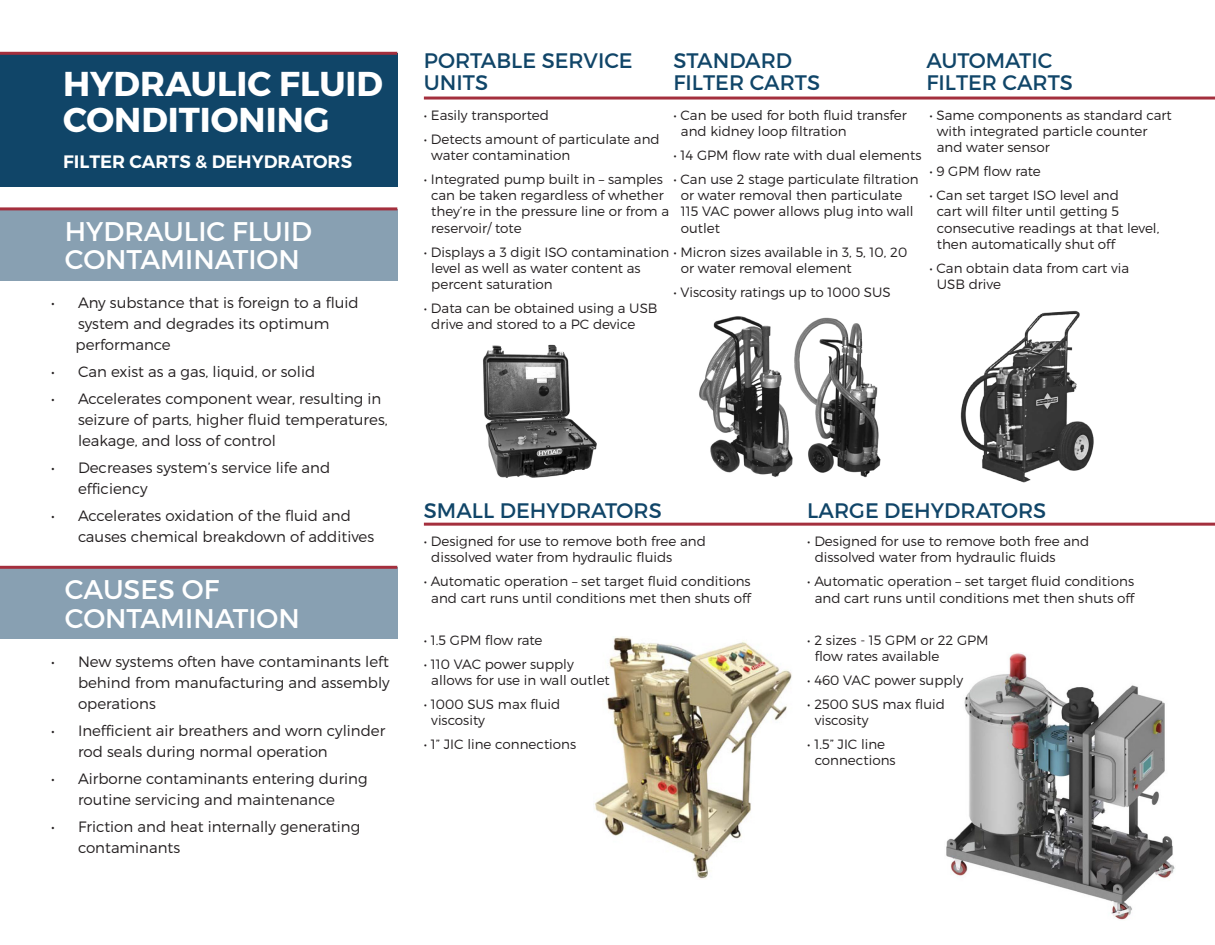
<style>
.page{position:relative;width:1215px;height:945px;background:#fff}
.page>*{position:absolute;margin:0;border:0;box-sizing:border-box;transform-origin:0 0}
.t1{font:700 34.5px/36px "Montserrat";color:#fff}
.t2{font:27px "Montserrat";color:#fff}
.t3{font:21px/22.5px "Montserrat";color:#104568}
.t4{font:600 18px "Montserrat";color:#fff}
.t5{font:300 15px/21px "Montserrat";color:#231f20}
.t6{font:300 13.5px "Montserrat";color:#231f20}
</style>
<div class="page">
<img style="left:946px;top:653px;width:229px;height:267px">
<img style="left:594px;top:636px;width:198px;height:243px">
<div style="left:0;top:53px;width:397px;height:134px;background:#104568"></div>
<hr style="left:0;top:52px;width:397px;height:3px;background:#a42f3d">
<div style="left:0;top:209px;width:397px;height:72px;background:#88a0b2"></div>
<div style="left:0;top:567px;width:397px;height:72px;background:#88a0b2"></div>
<hr style="left:0;top:207px;width:397px;height:3px;background:#a42f3d">
<hr style="left:0;top:566px;width:397px;height:3px;background:#a42f3d">
<hr style="left:424px;top:523px;width:791px;height:3px;background:#a42f3d">
<hr style="left:424px;top:97px;width:791px;height:3px;background:#a42f3d">
<img style="left:483px;top:344px;width:114px;height:134px">
<img style="left:699px;top:316px;width:94px;height:161px">
<img style="left:794px;top:318px;width:86px;height:160px">
<img style="left:961px;top:311px;width:133px;height:172px">
<p class="t1" style="left:63px;top:66px;width:321px">HYDRAULIC FLUID<br>CONDITIONING</p>
<p class="t4" style="left:63px;top:151px;width:291px">FILTER CARTS &amp; DEHYDRATORS</p>
<p class="t2" style="left:65px;top:214px;width:249px">HYDRAULIC FLUID</p>
<p class="t2" style="left:65px;top:243px;width:236px">CONTAMINATION</p>
<p class="t5" style="left:51px;top:292px;width:309px;text-align:center">• Any substance that is foreign to a fluid system and degrades its optimum</p>
<p class="t5" style="left:76px;top:334px;width:97px">performance</p>
<p class="t5" style="left:51px;top:361px;width:266px">• Can exist as a gas, liquid, or solid</p>
<p class="t5" style="left:78px;top:388px;width:311px;text-indent:-27px">• Accelerates component wear, resulting in seizure of parts, higher fluid temperatures, leakage, and loss of control</p>
<p class="t5" style="left:78px;top:457px;width:254px;text-indent:-27px">• Decreases system’s service life and efficiency</p>
<p class="t5" style="left:78px;top:505px;width:298px;text-indent:-27px">• Accelerates oxidation of the fluid and causes chemical breakdown of additives</p>
<p class="t2" style="left:65px;top:573px;width:156px">CAUSES OF</p>
<p class="t2" style="left:65px;top:601px;width:236px">CONTAMINATION</p>
<p class="t5" style="left:78px;top:650px;width:313px;text-align:justify;text-indent:-27px">• New systems often have contaminants left behind from manufacturing and assembly operations</p>
<p class="t5" style="left:78px;top:719px;width:309px;text-indent:-27px">• Inefficient air breathers and worn cylinder rod seals during normal operation</p>
<p class="t5" style="left:51px;top:767px;width:318px;text-align:center">• Airborne contaminants entering during routine servicing and maintenance</p>
<p class="t5" style="left:78px;top:815px;width:284px;text-indent:-27px">• Friction and heat internally generating contaminants</p>
<p class="t3" style="left:424px;top:49px;width:210px">PORTABLE SERVICE<br>UNITS</p>
<p class="t3" style="left:674px;top:49px;width:120px">STANDARD</p>
<p class="t3" style="left:674px;top:71px;width:148px">FILTER CARTS</p>
<p class="t3" style="left:926px;top:49px;width:128px">AUTOMATIC</p>
<p class="t3" style="left:926px;top:71px;width:148px">FILTER CARTS</p>
<p class="t6" style="left:674px;top:107px;width:235px">• Can be used for both fluid transfer</p>
<p class="t6" style="left:681px;top:123px;width:167px">and kidney loop filtration</p>
<p class="t6" style="left:674px;top:147px;width:250px">• 14 GPM flow rate with dual elements</p>
<p class="t6" style="left:674px;top:171px;width:247px">• Can use 2 stage particulate filtration</p>
<p class="t6" style="left:681px;top:187px;width:223px">or water removal then particulate</p>
<p class="t6" style="left:681px;top:203px;width:234px">115 VAC power allows plug into wall</p>
<p class="t6" style="left:681px;top:220px;width:41px">outlet</p>
<p class="t6" style="left:681px;top:260px;width:172px">or water removal element</p>
<p class="t6" style="left:674px;top:284px;width:219px">• Viscosity ratings up to 1000 SUS</p>
<p class="t6" style="left:424px;top:107px;width:127px">• Easily transported</p>
<p class="t6" style="left:424px;top:131px;width:237px">• Detects amount of particulate and</p>
<p class="t6" style="left:431px;top:147px;width:140px">water contamination</p>
<p class="t6" style="left:424px;top:171px;width:241px">• Integrated pump built in – samples</p>
<p class="t6" style="left:431px;top:187px;width:234px">can be taken regardless of whether</p>
<p class="t6" style="left:431px;top:203px;width:239px">they’re in the pressure line or from a</p>
<p class="t6" style="left:431px;top:220px;width:92px">reservoir/ tote</p>
<p class="t6" style="left:424px;top:244px;width:485px">• Displays a 3 digit ISO contamination • Micron sizes available in 3, 5, 10, 20</p>
<p class="t6" style="left:431px;top:260px;width:211px">level as well as water content as</p>
<p class="t6" style="left:431px;top:276px;width:123px">percent saturation</p>
<p class="t6" style="left:424px;top:300px;width:235px">• Data can be obtained using a USB</p>
<p class="t6" style="left:431px;top:316px;width:206px">drive and stored to a PC device</p>
<p class="t6" style="left:929px;top:107px;width:244px">• Same components as standard cart</p>
<p class="t6" style="left:937px;top:123px;width:212px">with integrated particle counter</p>
<p class="t6" style="left:937px;top:139px;width:114px">and water sensor</p>
<p class="t6" style="left:929px;top:163px;width:113px">• 9 GPM flow rate</p>
<p class="t6" style="left:929px;top:187px;width:191px">• Can set target ISO level and</p>
<p class="t6" style="left:937px;top:203px;width:184px">cart will filter until getting 5</p>
<p class="t6" style="left:937px;top:220px;width:224px">consecutive readings at that level,</p>
<p class="t6" style="left:937px;top:236px;width:180px">then automatically shut off</p>
<p class="t6" style="left:929px;top:260px;width:201px">• Can obtain data from cart via</p>
<p class="t6" style="left:937px;top:276px;width:66px">USB drive</p>
<p class="t3" style="left:424px;top:499px;width:239px">SMALL DEHYDRATORS</p>
<p class="t3" style="left:807px;top:499px;width:241px">LARGE DEHYDRATORS</p>
<p class="t6" style="left:424px;top:533px;width:284px">• Designed for use to remove both free and</p>
<p class="t6" style="left:431px;top:549px;width:243px">dissolved water from hydraulic fluids</p>
<p class="t6" style="left:424px;top:573px;width:328px">• Automatic operation – set target fluid conditions</p>
<p class="t6" style="left:431px;top:590px;width:321px">and cart runs until conditions met then shuts off</p>
<p class="t6" style="left:424px;top:632px;width:120px">• 1.5 GPM flow rate</p>
<p class="t6" style="left:424px;top:656px;width:151px">• 110 VAC power supply</p>
<p class="t6" style="left:431px;top:672px;width:180px">allows for use in wall outlet</p>
<p class="t6" style="left:424px;top:696px;width:138px">• 1000 SUS max fluid</p>
<p class="t6" style="left:431px;top:712px;width:55px">viscosity</p>
<p class="t6" style="left:424px;top:736px;width:154px">• 1” JIC line connections</p>
<p class="t6" style="left:807px;top:533px;width:284px">• Designed for use to remove both free and</p>
<p class="t6" style="left:815px;top:549px;width:243px">dissolved water from hydraulic fluids</p>
<p class="t6" style="left:807px;top:573px;width:328px">• Automatic operation – set target fluid conditions</p>
<p class="t6" style="left:815px;top:590px;width:321px">and cart runs until conditions met then shuts off</p>
<p class="t6" style="left:807px;top:632px;width:183px">• 2 sizes - 15 GPM or 22 GPM</p>
<p class="t6" style="left:815px;top:648px;width:126px">flow rates available</p>
<p class="t6" style="left:807px;top:672px;width:157px">• 460 VAC power supply</p>
<p class="t6" style="left:807px;top:696px;width:139px">• 2500 SUS max fluid</p>
<p class="t6" style="left:815px;top:712px;width:55px">viscosity</p>
<p class="t6" style="left:807px;top:736px;width:79px">• 1.5” JIC line</p>
<p class="t6" style="left:815px;top:752px;width:82px">connections</p>
</div>
